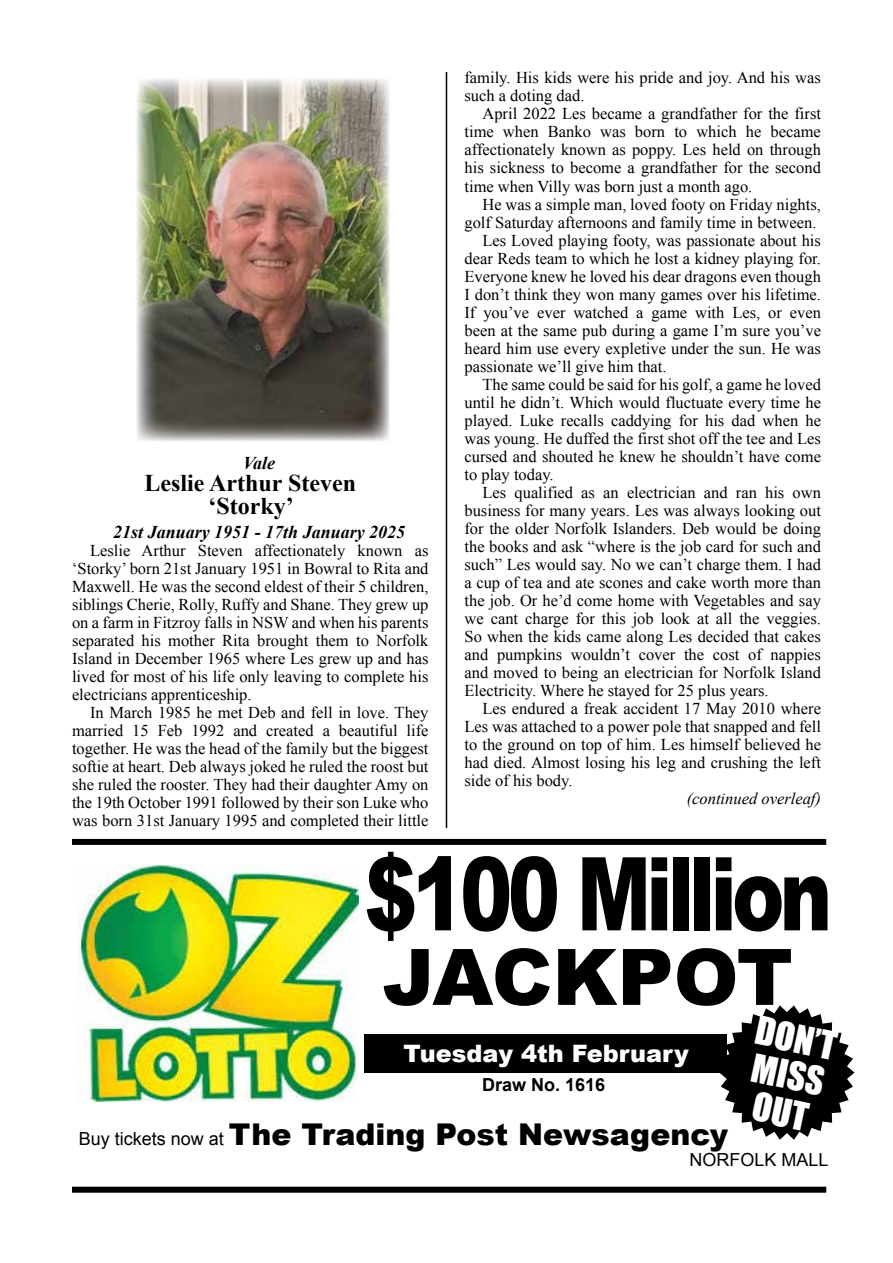
<style>
.page{position:relative;width:893px;height:1263px;background:#fff}
.page>*{position:absolute;margin:0;border:0;box-sizing:border-box;transform-origin:0 0}
.t1{font:900 102px "Arial";letter-spacing:-.06em;color:#000;scale:.77 1}
.t2{font:900 78px "Arial";letter-spacing:-.01em;color:#000}
.t3{font:36px/37.5px "Impact";color:#fff;text-align:justify}
.t4{font:900 30px "Arial";color:#000}
.t5{font:700 24px/22.5px "Times New Roman";color:#000;text-align:center}
.t6{font:900 24px "Arial";color:#fff}
.t7{font:23.85px "Calligraphic 421 BT Roman B";color:#000}
.t8{font:21.45px "Calligraphic 421 BT Roman B";color:#000}
.t9{font:19.05px "Minion Pro";color:#000}
.t10{font:italic 700 18px "Times New Roman";color:#000}
.t11{font:700 18px "Arial";color:#000}
.t12{font:18px "Arial";color:#000}
.t13{font:16.5px/18px "Times New Roman";color:#000;text-align:justify}
.t14{font:italic 16.5px "Times New Roman";color:#000}
.s1{font-weight:400;font-size:18px}
</style>
<div class="page">
<div style="left:364px;top:1034px;width:363px;height:38px;background:#000"></div>
<div style="left:72px;top:1187px;width:754px;height:6px;background:#000"></div>
<div style="left:72px;top:839px;width:754px;height:6px;background:#000"></div>
<svg style="left:719px;top:1005px;width:135px;height:135px"></svg>
<img style="left:78px;top:864px;width:280px;height:238px">
<img style="left:137px;top:79px;width:252px;height:362px">
<hr style="left:446px;top:72px;width:1px;height:756px;background:#000">
<p class="t10" style="left:243px;top:450px;width:34px">Vale</p>
<h3 class="t5" style="left:144px;top:471px;width:213px">Leslie Arthur Steven ‘Storky’</h3>
<p class="t10" style="left:113px;top:519px;width:294px">21st January 1951 - 17th January 2025</p>
<p class="t13" style="left:72px;top:541px;width:358px;text-indent:18px">Leslie Arthur Steven affectionately known as ‘Storky’ born 21st January 1951 in Bowral to Rita and Maxwell. He was the second eldest of their 5 children, siblings Cherie, Rolly, Ruffy and Shane. They grew up on a farm in Fitzroy falls in NSW and when his parents separated his mother Rita brought them to Norfolk Island in December 1965 where Les grew up and has lived for most of his life only leaving to complete his electricians apprenticeship.</p>
<p class="t13" style="left:72px;top:703px;width:358px;text-indent:18px">In March 1985 he met Deb and fell in love. They married 15 Feb 1992 and created a beautiful life together. He was the head of the family but the biggest softie at heart. Deb always joked he ruled the roost but she ruled the rooster. They had their daughter Amy on the 19th October 1991 followed by their son Luke who was born 31st January 1995 and completed their little</p>
<h3 class="t8" style="left:156px;top:484px;width:215px">affectionately known as</h3>
<h3 class="t7" style="left:217px;top:515px;width:93px">“Storky”</h3>
<p class="t9" style="left:133px;top:557px;width:261px">21 January 1951 - 17 January 2025</p>
<p class="t13" style="left:464px;top:69px;width:358px">family. His kids were his pride and joy. And his was such a doting dad.</p>
<p class="t13" style="left:464px;top:105px;width:358px;text-indent:18px">April 2022 Les became a grandfather for the first time when Banko was born to which he became affectionately known as poppy. Les held on through his sickness to become a grandfather for the second time when Villy was born just a month ago.</p>
<p class="t13" style="left:482px;top:195px;width:340px">He was a simple man, loved footy on Friday nights,</p>
<p class="t13" style="left:464px;top:213px;width:353px">golf Saturday afternoons and family time in between.</p>
<p class="t13" style="left:482px;top:231px;width:340px">Les Loved playing footy, was passionate about his</p>
<p class="t13" style="left:464px;top:249px;width:358px">dear Reds team to which he lost a kidney playing for.</p>
<p class="t13" style="left:464px;top:267px;width:358px">Everyone knew he loved his dear dragons even though</p>
<p class="t13" style="left:464px;top:285px;width:358px">I don’t think they won many games over his lifetime.</p>
<p class="t13" style="left:464px;top:303px;width:358px">If you’ve ever watched a game with Les, or even</p>
<p class="t13" style="left:464px;top:321px;width:358px">been at the same pub during a game I’m sure you’ve</p>
<p class="t13" style="left:464px;top:339px;width:358px">heard him use every expletive under the sun. He was</p>
<p class="t13" style="left:464px;top:357px;width:204px">passionate we’ll give him that.</p>
<p class="t13" style="left:482px;top:375px;width:340px">The same could be said for his golf, a game he loved</p>
<p class="t13" style="left:464px;top:393px;width:358px">until he didn’t. Which would fluctuate every time he</p>
<p class="t13" style="left:464px;top:411px;width:358px">played. Luke recalls caddying for his dad when he</p>
<p class="t13" style="left:464px;top:429px;width:358px">was young. He duffed the first shot off the tee and Les</p>
<p class="t13" style="left:464px;top:447px;width:358px">cursed and shouted he knew he shouldn’t have come</p>
<p class="t13" style="left:464px;top:465px;width:91px">to play today.</p>
<p class="t13" style="left:482px;top:483px;width:340px">Les qualified as an electrician and ran his own</p>
<p class="t13" style="left:464px;top:501px;width:358px">business for many years. Les was always looking out</p>
<p class="t13" style="left:464px;top:519px;width:358px">for the older Norfolk Islanders. Deb would be doing</p>
<p class="t13" style="left:464px;top:537px;width:358px">the books and ask “where is the job card for such and</p>
<p class="t13" style="left:464px;top:555px;width:358px">such” Les would say. No we can’t charge them. I had</p>
<p class="t13" style="left:464px;top:573px;width:358px">a cup of tea and ate scones and cake worth more than</p>
<p class="t13" style="left:464px;top:591px;width:358px">the job. Or he’d come home with Vegetables and say</p>
<p class="t13" style="left:464px;top:609px;width:358px">we cant charge for this job look at all the veggies.</p>
<p class="t13" style="left:464px;top:627px;width:358px">So when the kids came along Les decided that cakes</p>
<p class="t13" style="left:464px;top:645px;width:358px">and pumpkins wouldn’t cover the cost of nappies</p>
<p class="t13" style="left:464px;top:663px;width:358px">and moved to being an electrician for Norfolk Island</p>
<p class="t13" style="left:464px;top:681px;width:306px">Electricity. Where he stayed for 25 plus years.</p>
<p class="t13" style="left:482px;top:699px;width:340px">Les endured a freak accident 17 May 2010 where</p>
<p class="t13" style="left:464px;top:717px;width:358px">Les was attached to a power pole that snapped and fell</p>
<p class="t13" style="left:464px;top:735px;width:358px">to the ground on top of him. Les himself believed he</p>
<p class="t13" style="left:464px;top:753px;width:358px">had died. Almost losing his leg and crushing the left</p>
<p class="t13" style="left:464px;top:771px;width:110px">side of his body.</p>
<p class="t14" style="left:687px;top:787px;width:136px">(continued overleaf)</p>
<h1 class="t1" style="left:365px;top:820px;width:609px">$100 Million</h1>
<h2 class="t2" style="left:382px;top:920px;width:412px">JACKPOT</h2>
<h3 class="t3" style="left:760px;top:1010px;width:83px;rotate:12deg">DON’T MISS OUT</h3>
<h3 class="t6" style="left:403px;top:1036px;width:287px">Tuesday 4th February</h3>
<p class="t11" style="left:482px;top:1073px;width:125px">Draw No. 1616</p>
<h3 class="t4" style="left:79px;top:1112px;width:651px"><span class="s1">Buy tickets now at</span> The Trading Post Newsagency</h3>
<p class="t12" style="left:689px;top:1148px;width:141px">NORFOLK MALL</p>
</div>
